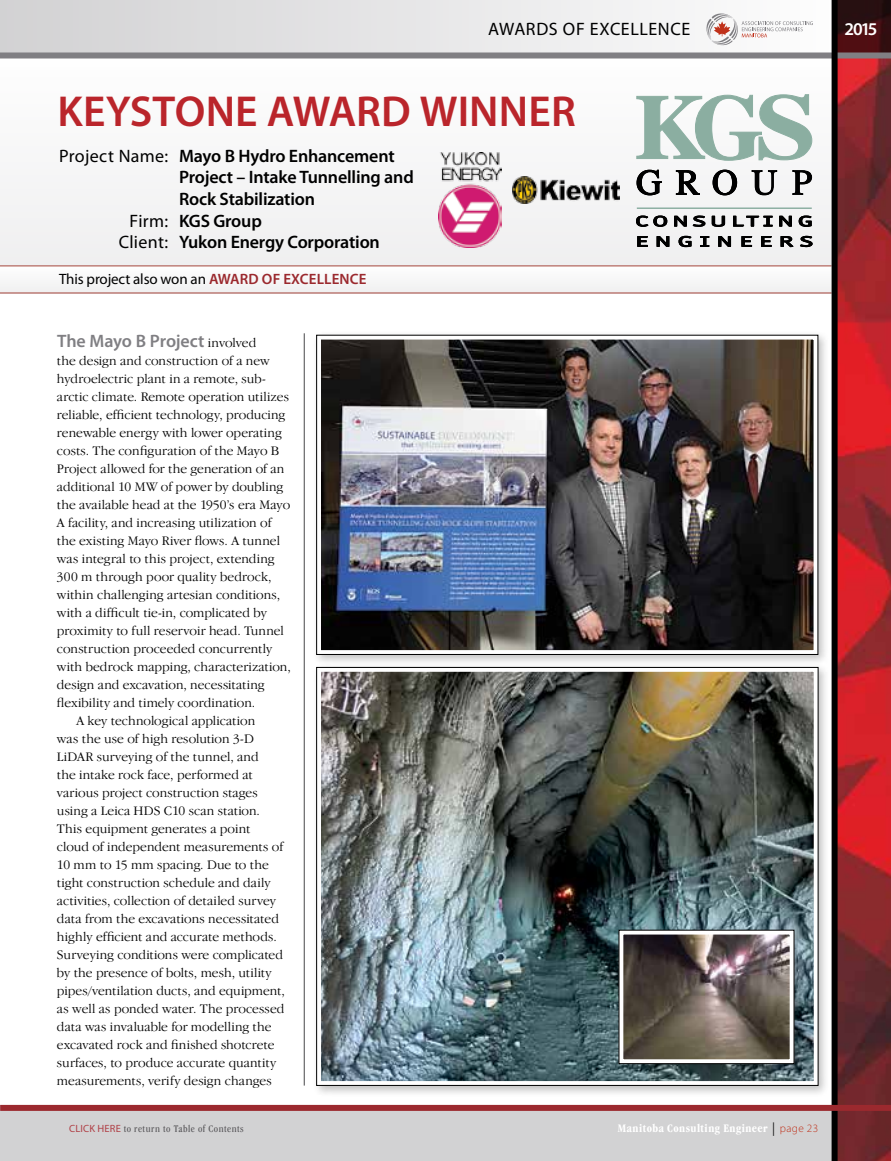
<style>
.page{position:relative;width:891px;height:1161px;background:#fff}
.page>*{position:absolute;margin:0;border:0;box-sizing:border-box;transform-origin:0 0}
.t1{font:600 43.5px "Myriad Pro";letter-spacing:.005em;color:#ba252b}
.t2{font:600 18px "Myriad Pro";letter-spacing:-.01em;color:#000}
.t3{font:600 18px "Myriad Pro";letter-spacing:-.005em;color:#807f83}
.t4{font:18px "Myriad Pro";letter-spacing:.03em;color:#000}
.t5{font:600 18px "Myriad Pro";color:#fff}
.t6{font:15px "Myriad Pro";letter-spacing:-.01em;color:#000}
.t7{font:300 13.5px "Garamond IT Cby BT";color:#000}
.t8{font:700 condensed 12px "Garamond IT Cby BT";letter-spacing:.035em;color:#fff}
.t9{font:condensed 10.5px "Garamond IT Cby BT";letter-spacing:.05em;color:#414042}
.s1{font-weight:400}
.s2{font-weight:600;color:#9b292e}
.s3{font-family:"Garamond IT Cby BT";font-weight:300;font-size:13.5px;color:#000}
.s4{font-family:"Myriad Pro";font-stretch:normal;color:#ca2027}
.s5{font-family:"Helvetica Neue";font-weight:300;font-stretch:normal;font-size:13.5px;color:#000}
.s6{font-family:"Myriad Pro";font-weight:300;font-stretch:normal;font-size:11.25px;color:#c0311a}
</style>
<div class="page">
<div style="left:312px;top:330px;width:518px;height:336px;background:#000;opacity:.25"></div>
<svg style="left:314px;top:333px;width:506px;height:324px"></svg>
<img style="left:316px;top:335px;width:502px;height:320px">
<div style="left:312px;top:662px;width:518px;height:435px;background:#000;opacity:.25"></div>
<img style="left:316px;top:667px;width:502px;height:419px">
<div style="left:614px;top:925px;width:192px;height:150px;background:#000;opacity:.25"></div>
<img style="left:617px;top:928px;width:179px;height:138px">
<div style="left:0;top:266px;width:831px;height:27px;background:#f7f7f7"></div>
<div style="left:0;top:59px;width:831px;height:207px;background:#f7f7f7"></div>
<svg style="left:637px;top:170px;width:25px;height:25px"></svg>
<svg style="left:676px;top:170px;width:24px;height:25px"></svg>
<svg style="left:713px;top:170px;width:24px;height:25px"></svg>
<svg style="left:752px;top:170px;width:25px;height:25px"></svg>
<svg style="left:792px;top:170px;width:20px;height:25px"></svg>
<svg style="left:636px;top:94px;width:176px;height:67px"></svg>
<svg style="left:637px;top:236px;width:11px;height:11px"></svg>
<svg style="left:657px;top:236px;width:12px;height:11px"></svg>
<svg style="left:679px;top:236px;width:12px;height:11px"></svg>
<svg style="left:700px;top:236px;width:9px;height:11px"></svg>
<svg style="left:718px;top:236px;width:13px;height:11px"></svg>
<svg style="left:742px;top:236px;width:10px;height:11px"></svg>
<svg style="left:761px;top:236px;width:11px;height:11px"></svg>
<svg style="left:781px;top:236px;width:12px;height:11px"></svg>
<svg style="left:800px;top:236px;width:12px;height:11px"></svg>
<svg style="left:636px;top:216px;width:31px;height:11px"></svg>
<svg style="left:674px;top:216px;width:13px;height:10px"></svg>
<svg style="left:693px;top:216px;width:12px;height:11px"></svg>
<svg style="left:712px;top:216px;width:13px;height:11px"></svg>
<svg style="left:733px;top:216px;width:39px;height:10px"></svg>
<svg style="left:779px;top:216px;width:13px;height:10px"></svg>
<svg style="left:799px;top:216px;width:13px;height:11px"></svg>
<hr style="left:637px;top:208px;width:175px;height:1px;background:#8baea1">
<hr style="left:0;top:266px;width:832px;height:1px;background:#a4443a">
<hr style="left:0;top:293px;width:832px;height:1px;background:#a4443a">
<img style="left:438px;top:152px;width:64px;height:95px">
<img style="left:512px;top:177px;width:107px;height:26px">
<hr style="left:304px;top:333px;width:1px;height:753px;background:#48484a">
<img style="left:838px;top:58px;width:53px;height:1103px">
<div style="left:0;top:1105px;width:835px;height:56px;background:#d2d2d3"></div>
<div style="left:0;top:0;width:835px;height:54px;background:linear-gradient(to right,#d2d1d3,#fdfdfd)"></div>
<svg style="left:838px;top:0;width:53px;height:52px;background:#370e10"></svg>
<div style="left:0;top:52px;width:891px;height:6px;background:#807f83"></div>
<div style="left:832px;top:0;width:6px;height:1161px;background:#000"></div>
<div style="left:0;top:1105px;width:891px;height:6px;background:#9b292e"></div>
<svg style="left:705px;top:12px;width:108px;height:35px"></svg>
<h2 class="t4" style="left:488px;top:18px;width:204px">AWARDS OF EXCELLENCE</h2>
<h2 class="t5" style="left:844px;top:18px;width:34px">2015</h2>
<h1 class="t1" style="left:57px;top:83px;width:520px">KEYSTONE AWARD WINNER</h1>
<h2 class="t2" style="left:59px;top:144px;width:337px"><span class="s1">Project Name:</span> Mayo B Hydro Enhancement</h2>
<h2 class="t2" style="left:179px;top:166px;width:236px">Project – Intake Tunnelling and</h2>
<h2 class="t2" style="left:179px;top:188px;width:137px">Rock Stabilization</h2>
<h2 class="t2" style="left:130px;top:209px;width:134px"><span class="s1">Firm:</span> KGS Group</h2>
<h2 class="t2" style="left:119px;top:231px;width:263px"><span class="s1">Client:</span> Yukon Energy Corporation</h2>
<p class="t6" style="left:59px;top:270px;width:309px">This project also won an <span class="s2">AWARD OF EXCELLENCE</span></p>
<h2 class="t3" style="left:57px;top:329px;width:201px">The Mayo B Project <span class="s3">involved</span></h2>
<p class="t7" style="left:57px;top:353px;width:214px">the design and construction of a new</p>
<p class="t7" style="left:57px;top:371px;width:210px">hydroelectric plant in a remote, sub-</p>
<p class="t7" style="left:57px;top:389px;width:234px">arctic climate. Remote operation utilizes</p>
<p class="t7" style="left:57px;top:407px;width:230px">reliable, efficient technology, producing</p>
<p class="t7" style="left:57px;top:425px;width:226px">renewable energy with lower operating</p>
<p class="t7" style="left:57px;top:443px;width:224px">costs. The configuration of the Mayo B</p>
<p class="t7" style="left:57px;top:461px;width:229px">Project allowed for the generation of an</p>
<p class="t7" style="left:57px;top:479px;width:228px">additional 10 MW of power by doubling</p>
<p class="t7" style="left:57px;top:497px;width:235px">the available head at the 1950’s era Mayo</p>
<p class="t7" style="left:57px;top:514px;width:216px">A facility, and increasing utilization of</p>
<p class="t7" style="left:57px;top:532px;width:225px">the existing Mayo River flows. A tunnel</p>
<p class="t7" style="left:57px;top:550px;width:219px">was integral to this project, extending</p>
<p class="t7" style="left:57px;top:568px;width:216px">300 m through poor quality bedrock,</p>
<p class="t7" style="left:57px;top:586px;width:225px">within challenging artesian conditions,</p>
<p class="t7" style="left:57px;top:604px;width:211px">with a difficult tie-in, complicated by</p>
<p class="t7" style="left:57px;top:622px;width:228px">proximity to full reservoir head. Tunnel</p>
<p class="t7" style="left:57px;top:640px;width:217px">construction proceeded concurrently</p>
<p class="t7" style="left:57px;top:658px;width:235px">with bedrock mapping, characterization,</p>
<p class="t7" style="left:57px;top:676px;width:209px">design and excavation, necessitating</p>
<p class="t7" style="left:57px;top:694px;width:200px">flexibility and timely coordination.</p>
<p class="t7" style="left:76px;top:712px;width:180px">A key technological application</p>
<p class="t7" style="left:57px;top:730px;width:198px">was the use of high resolution 3-D</p>
<p class="t7" style="left:57px;top:748px;width:203px">LiDAR surveying of the tunnel, and</p>
<p class="t7" style="left:57px;top:766px;width:197px">the intake rock face, performed at</p>
<p class="t7" style="left:57px;top:784px;width:202px">various project construction stages</p>
<p class="t7" style="left:57px;top:802px;width:205px">using a Leica HDS C10 scan station.</p>
<p class="t7" style="left:57px;top:820px;width:195px">This equipment generates a point</p>
<p class="t7" style="left:57px;top:838px;width:228px">cloud of independent measurements of</p>
<p class="t7" style="left:57px;top:856px;width:213px">10 mm to 15 mm spacing. Due to the</p>
<p class="t7" style="left:57px;top:874px;width:215px">tight construction schedule and daily</p>
<p class="t7" style="left:57px;top:892px;width:221px">activities, collection of detailed survey</p>
<p class="t7" style="left:57px;top:910px;width:223px">data from the excavations necessitated</p>
<p class="t7" style="left:57px;top:928px;width:221px">highly efficient and accurate methods.</p>
<p class="t7" style="left:57px;top:946px;width:228px">Surveying conditions were complicated</p>
<p class="t7" style="left:57px;top:964px;width:216px">by the presence of bolts, mesh, utility</p>
<p class="t7" style="left:57px;top:982px;width:229px">pipes/ventilation ducts, and equipment,</p>
<p class="t7" style="left:57px;top:1000px;width:229px">as well as ponded water. The processed</p>
<p class="t7" style="left:57px;top:1018px;width:216px">data was invaluable for modelling the</p>
<p class="t7" style="left:57px;top:1036px;width:219px">excavated rock and finished shotcrete</p>
<p class="t7" style="left:57px;top:1054px;width:221px">surfaces, to produce accurate quantity</p>
<p class="t7" style="left:57px;top:1072px;width:216px">measurements, verify design changes</p>
<p class="t9" style="left:69px;top:1123px;width:176px"><span class="s4">CLICK HERE</span> to return to Table of Contents</p>
<p class="t8" style="left:618px;top:1121px;width:202px">Manitoba Consulting Engineer <span class="s5">|</span> <span class="s6">page 23</span></p>
</div>
